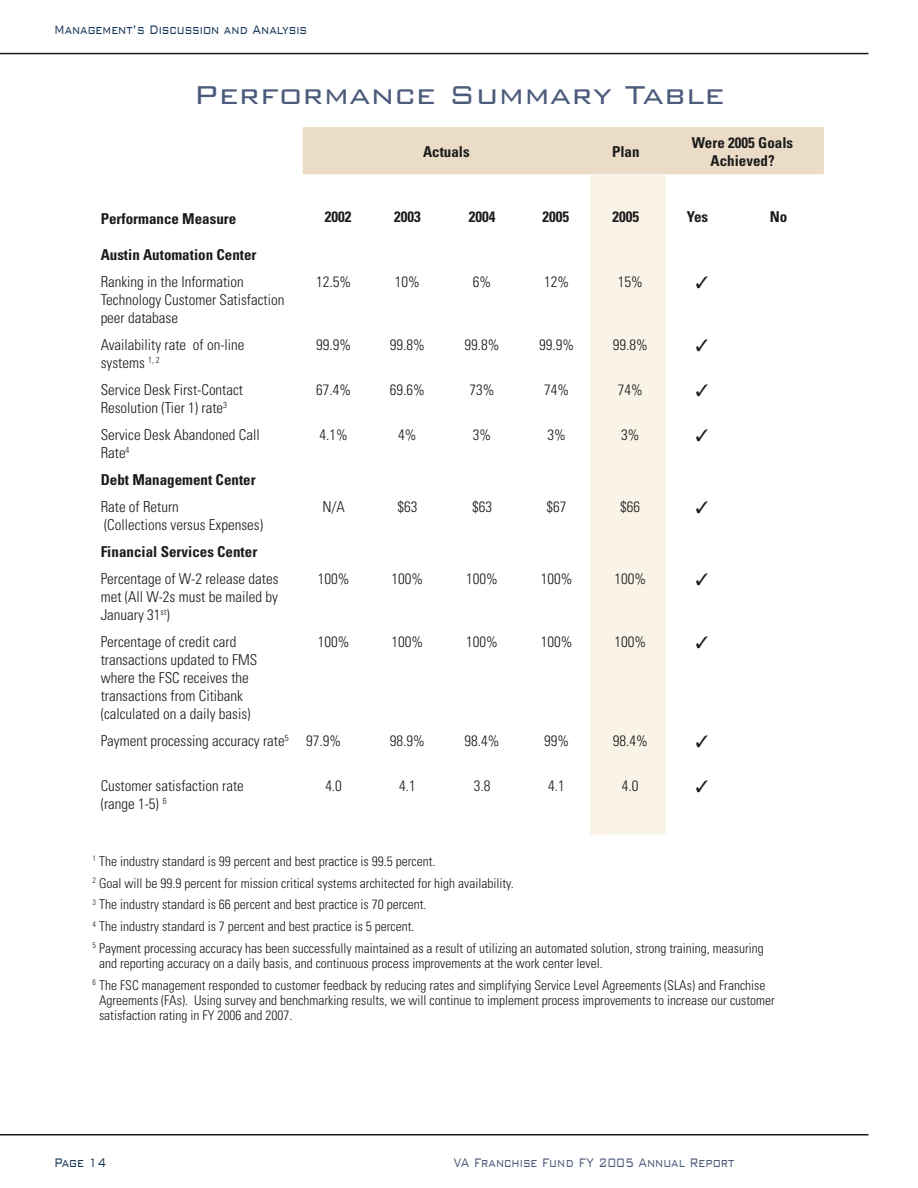
<style>
.page{position:relative;width:918px;height:1188px;background:#fff}
.page>*{position:absolute;margin:0;border:0;box-sizing:border-box;transform-origin:0 0}
.t1{font:300 34.5px "Bank Gothic BT";color:#4c5b7a}
.t2{font:300 16.5px "Bank Gothic BT";color:#153456;scale:.72 1}
.t3{font:300 16.5px "Bank Gothic BT";color:#4c5b7a;scale:.72 1}
.t4{font:300 condensed 15px/18px "Univers";color:#1b1b1b}
.t5{font:700 condensed 15px/18px "Univers";color:#1b1b1b;text-align:center}
.t6{font:300 condensed 13.5px/21.8px "Univers";color:#1b1b1b}
</style>
<div class="page">
<hr style="left:0;top:53px;width:868px;height:1px;background:#1b1b1b">
<hr style="left:0;top:1134px;width:868px;height:2px;background:#1b1b1b">
<div style="left:303px;top:127px;width:521px;height:47px;background:#ebdcc7"></div>
<div style="left:607px;top:174px;width:59px;height:660px;background:#f9f3e8"></div>
<div style="left:607px;top:268px;width:59px;height:265px;background:#f9f3e8"></div>
<div style="left:595px;top:234px;width:71px;height:34px;background:#f9f3e8"></div>
<div style="left:595px;top:460px;width:71px;height:34px;background:#f9f3e8"></div>
<div style="left:595px;top:533px;width:71px;height:37px;background:#f9f3e8"></div>
<div style="left:650px;top:174px;width:16px;height:76px;background:#f9f3e8"></div>
<div style="left:590px;top:174px;width:17px;height:660px;background:#f9f3e8"></div>
<p class="t2" style="left:54px;top:21px;width:353px">Management’s Discussion and Analysis</p>
<h1 class="t1" style="left:193px;top:77px;width:533px">Performance Summary Table</h1>
<p class="t5" style="left:101px;top:210px;width:137px">Performance Measure</p>
<p class="t5" style="left:423px;top:142px;width:48px">Actuals</p>
<p class="t5" style="left:612px;top:142px;width:29px">Plan</p>
<p class="t5" style="left:692px;top:133px;width:103px">Were 2005 Goals<br>Achieved?</p>
<p class="t5" style="left:325px;top:208px;width:28px">2002</p>
<p class="t5" style="left:394px;top:208px;width:28px">2003</p>
<p class="t5" style="left:469px;top:208px;width:28px">2004</p>
<p class="t5" style="left:543px;top:208px;width:28px">2005</p>
<p class="t5" style="left:613px;top:208px;width:28px">2005</p>
<p class="t5" style="left:687px;top:208px;width:23px">Yes</p>
<p class="t5" style="left:770px;top:208px;width:19px">No</p>
<p class="t5" style="left:101px;top:245px;width:157px">Austin Automation Center</p>
<p class="t4" style="left:101px;top:272px;width:185px">Ranking in the Information<br>Technology Customer Satisfaction peer database</p>
<p class="t4" style="left:316px;top:272px;width:36px">12.5%</p>
<p class="t4" style="left:395px;top:272px;width:26px">10%</p>
<p class="t4" style="left:473px;top:272px;width:20px">6%</p>
<p class="t4" style="left:544px;top:272px;width:26px">12%</p>
<p class="t4" style="left:618px;top:272px;width:26px">15%</p>
<p class="t4" style="left:101px;top:335px;width:145px">Availability rate of on-line systems <sup>1,</sup> <sup>2</sup></p>
<p class="t4" style="left:316px;top:335px;width:36px">99.9%</p>
<p class="t4" style="left:390px;top:335px;width:36px">99.8%</p>
<p class="t4" style="left:465px;top:335px;width:36px">99.8%</p>
<p class="t4" style="left:539px;top:335px;width:36px">99.9%</p>
<p class="t4" style="left:613px;top:335px;width:36px">99.8%</p>
<p class="t4" style="left:101px;top:380px;width:144px">Service Desk First-Contact<br>Resolution (Tier 1) rate<sup>3</sup></p>
<p class="t4" style="left:316px;top:380px;width:36px">67.4%</p>
<p class="t4" style="left:390px;top:380px;width:36px">69.6%</p>
<p class="t4" style="left:470px;top:380px;width:26px">73%</p>
<p class="t4" style="left:544px;top:380px;width:26px">74%</p>
<p class="t4" style="left:618px;top:380px;width:26px">74%</p>
<p class="t4" style="left:101px;top:425px;width:161px">Service Desk Abandoned Call<br>Rate<sup>4</sup></p>
<p class="t4" style="left:319px;top:425px;width:30px">4.1%</p>
<p class="t4" style="left:398px;top:425px;width:20px">4%</p>
<p class="t4" style="left:473px;top:425px;width:20px">3%</p>
<p class="t4" style="left:547px;top:425px;width:20px">3%</p>
<p class="t4" style="left:621px;top:425px;width:20px">3%</p>
<p class="t5" style="left:101px;top:470px;width:156px">Debt Management Center</p>
<p class="t4" style="left:101px;top:498px;width:164px">Rate of Return<br>(Collections versus Expenses)</p>
<p class="t4" style="left:322px;top:498px;width:24px">N/A</p>
<p class="t4" style="left:397px;top:498px;width:21px">$63</p>
<p class="t4" style="left:472px;top:498px;width:21px">$63</p>
<p class="t4" style="left:547px;top:498px;width:21px">$67</p>
<p class="t4" style="left:620px;top:498px;width:21px">$66</p>
<p class="t5" style="left:101px;top:542px;width:158px">Financial Services Center</p>
<p class="t4" style="left:101px;top:570px;width:179px;text-align:justify">Percentage of W-2 release dates met (All W-2s must be mailed by January 31<sup>st</sup>)</p>
<p class="t4" style="left:318px;top:570px;width:33px">100%</p>
<p class="t4" style="left:392px;top:570px;width:33px">100%</p>
<p class="t4" style="left:466px;top:570px;width:33px">100%</p>
<p class="t4" style="left:541px;top:570px;width:33px">100%</p>
<p class="t4" style="left:614px;top:570px;width:33px">100%</p>
<p class="t4" style="left:101px;top:633px;width:158px">Percentage of credit card transactions updated to FMS where the FSC receives the transactions from Citibank (calculated on a daily basis)</p>
<p class="t4" style="left:318px;top:633px;width:33px">100%</p>
<p class="t4" style="left:392px;top:633px;width:33px">100%</p>
<p class="t4" style="left:466px;top:633px;width:33px">100%</p>
<p class="t4" style="left:541px;top:633px;width:33px">100%</p>
<p class="t4" style="left:614px;top:633px;width:33px">100%</p>
<p class="t4" style="left:101px;top:732px;width:242px">Payment processing accuracy rate<sup>5</sup> 97.9%</p>
<p class="t4" style="left:390px;top:732px;width:36px">98.9%</p>
<p class="t4" style="left:465px;top:732px;width:36px">98.4%</p>
<p class="t4" style="left:544px;top:732px;width:26px">99%</p>
<p class="t4" style="left:613px;top:732px;width:36px">98.4%</p>
<p class="t4" style="left:101px;top:777px;width:145px">Customer satisfaction rate (range 1-5) <sup>6</sup></p>
<p class="t4" style="left:325px;top:777px;width:18px">4.0</p>
<p class="t4" style="left:399px;top:777px;width:18px">4.1</p>
<p class="t4" style="left:474px;top:777px;width:18px">3.8</p>
<p class="t4" style="left:548px;top:777px;width:18px">4.1</p>
<p class="t4" style="left:622px;top:777px;width:18px">4.0</p>
<p class="t6" style="left:93px;top:850px;width:673px"><sup>1</sup> The industry standard is 99 percent and best practice is 99.5 percent.<br><sup>2</sup> Goal will be 99.9 percent for mission critical systems architected for high availability.<br><sup>3</sup> The industry standard is 66 percent and best practice is 70 percent.<br><sup>4</sup> The industry standard is 7 percent and best practice is 5 percent.<br><sup>5</sup> Payment processing accuracy has been successfully maintained as a result of utilizing an automated solution, strong training, measuring</p>
<p class="t6" style="left:93px;top:952px;width:674px;text-indent:6px">and reporting accuracy on a daily basis, and continuous process improvements at the work center level.<br><sup>6</sup> The FSC management responded to customer feedback by reducing rates and simplifying Service Level Agreements (SLAs) and Franchise</p>
<p class="t6" style="left:99px;top:992px;width:677px;line-height:15px">Agreements (FAs). Using survey and benchmarking results, we will continue to implement process improvements to increase our customer satisfaction rating in FY 2006 and 2007.</p>
<p class="t2" style="left:54px;top:1153px;width:74px">Page 14</p>
<p class="t3" style="left:454px;top:1153px;width:392px">VA Franchise Fund FY 2005 Annual Report</p>
</div>
